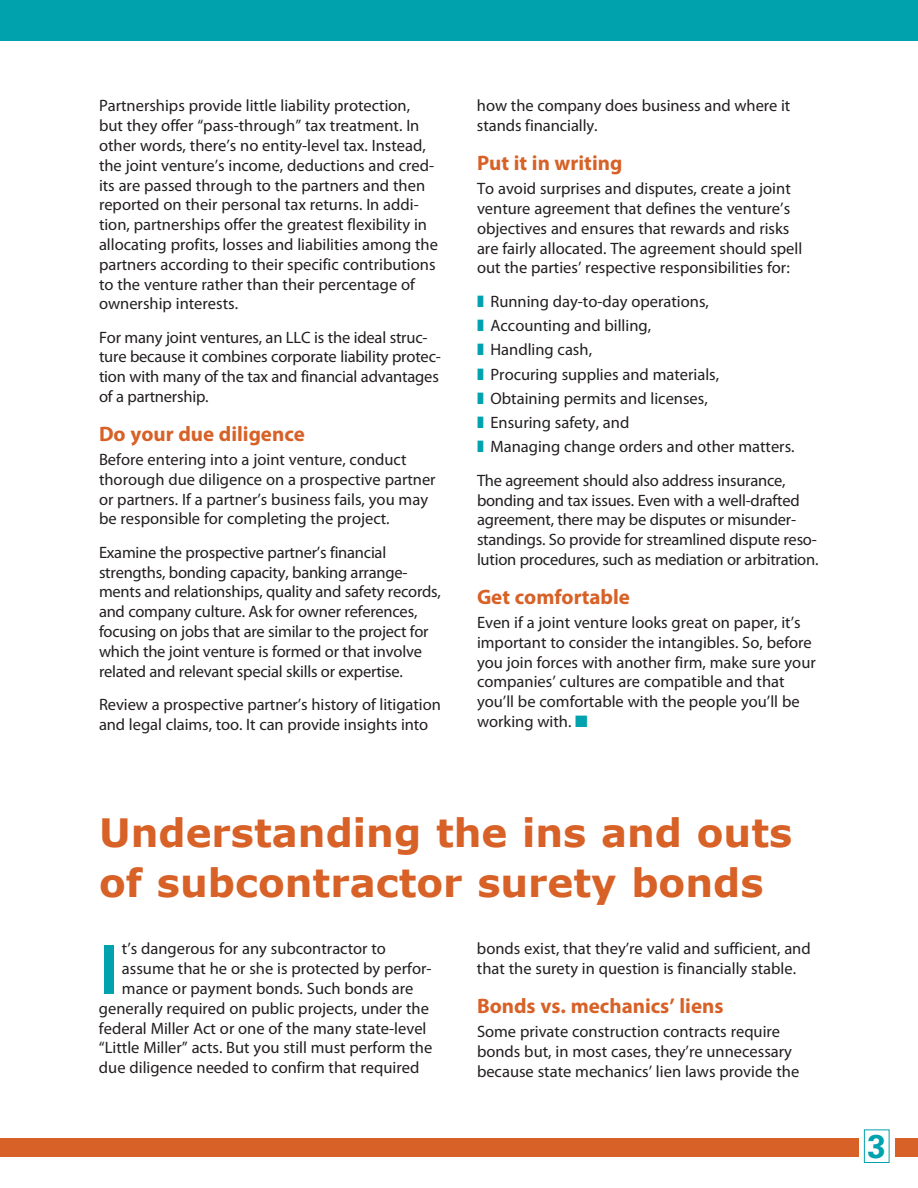
<style>
.page{position:relative;width:918px;height:1188px;background:#fff}
.page>*{position:absolute;margin:0;border:0;box-sizing:border-box;transform-origin:0 0}
.First_paragraph{font:700 69.9px "Frutiger LT Std";color:#00a2ae}
.Headlines{font:700 39px/49.5px "Verdana";color:#d76126}
.t1{font:700 33px "Univers LT Std";color:#00a2ae}
.Subhead{font:700 21px "Myriad Pro";color:#d76126}
.Body{font:16.5px/19.8px "Myriad Pro";color:#231f20}
.First_paragraph-2{font:16.5px/19.8px "Myriad Pro";color:#231f20}
.Body_bullets{font:16.5px "Myriad Pro";color:#231f20}
.s1{color:#00a2ae}
</style>
<div class="page">
<div style="left:0;top:1138px;width:918px;height:18px;background:#d76126"></div>
<div style="left:859px;top:1134px;width:36px;height:28px;background:#fff"></div>
<div style="left:864px;top:1130px;width:25px;height:33px;border:1px solid #00a2ae"></div>
<div style="left:0;top:0;width:918px;height:40px;background:#00a2ae"></div>
<p class="Body" style="left:99px;top:96px;width:340px">Partnerships provide little liability protection, but they offer “pass-through” tax treatment. In other words, there’s no entity-level tax. Instead, the joint venture’s income, deductions and cred&shy;its are passed through to the partners and then reported on their personal tax returns. In addi&shy;tion, partnerships offer the greatest flexibility in allocating profits, losses and liabilities among the partners according to their specific contributions to the venture rather than their percentage of ownership interests.</p>
<p class="Body" style="left:99px;top:328px;width:343px">For many joint ventures, an LLC is the ideal struc&shy;ture because it combines corporate liability protec&shy;tion with many of the tax and financial advantages of a partnership.</p>
<p class="Subhead" style="left:99px;top:422px;width:207px">Do your due diligence</p>
<p class="Body" style="left:99px;top:450px;width:338px">Before entering into a joint venture, conduct thorough due diligence on a prospective partner or partners. If a partner’s business fails, you may be responsible for completing the project.</p>
<p class="Body" style="left:99px;top:543px;width:344px">Examine the prospective partner’s financial strengths, bonding capacity, banking arrange&shy;ments and relationships, quality and safety records, and company culture. Ask for owner references, focusing on jobs that are similar to the project for which the joint venture is formed or that involve related and relevant special skills or expertise.</p>
<p class="Body" style="left:99px;top:695px;width:343px">Review a prospective partner’s history of litigation and legal claims, too. It can provide insights into</p>
<p class="Body" style="left:477px;top:96px;width:315px">how the company does business and where it stands financially.</p>
<p class="Subhead" style="left:477px;top:151px;width:147px">Put it in writing</p>
<p class="Body" style="left:477px;top:179px;width:327px">To avoid surprises and disputes, create a joint venture agreement that defines the venture’s objectives and ensures that rewards and risks are fairly allocated. The agreement should spell out the parties’ respective responsibilities for:</p>
<p class="Body_bullets" style="left:490px;top:292px;width:220px">Running day-to-day operations,</p>
<p class="Body_bullets" style="left:490px;top:316px;width:162px">Accounting and billing,</p>
<p class="Body_bullets" style="left:490px;top:341px;width:103px">Handling cash,</p>
<p class="Body_bullets" style="left:490px;top:365px;width:230px">Procuring supplies and materials,</p>
<p class="Body_bullets" style="left:490px;top:389px;width:219px">Obtaining permits and licenses,</p>
<p class="Body_bullets" style="left:490px;top:414px;width:140px">Ensuring safety, and</p>
<p class="Body_bullets" style="left:490px;top:438px;width:306px">Managing change orders and other matters.</p>
<p class="Body" style="left:477px;top:471px;width:343px">The agreement should also address insurance, bonding and tax issues. Even with a well-drafted agreement, there may be disputes or misunder&shy;standings. So provide for streamlined dispute reso&shy;lution procedures, such as mediation or arbitration.</p>
<p class="Subhead" style="left:477px;top:585px;width:154px">Get comfortable</p>
<p class="Body" style="left:477px;top:613px;width:340px">Even if a joint venture looks great on paper, it’s important to consider the intangibles. So, before you join forces with another firm, make sure your companies’ cultures are compatible and that you’ll be comfortable with the people you’ll be working with. <span class="s1">■</span></p>
<p class="Headlines" style="left:99px;top:808px;width:695px">Understanding the ins and outs of subcontractor surety bonds</p>
<p class="First_paragraph" style="left:99px;top:929px;width:21px">I</p>
<p class="First_paragraph-2" style="left:122px;top:939px;width:266px">t’s dangerous for any subcontractor to</p>
<p class="First_paragraph-2" style="left:122px;top:959px;width:311px">assume that he or she is protected by perfor-</p>
<p class="First_paragraph-2" style="left:122px;top:979px;width:293px">mance or payment bonds. Such bonds are</p>
<p class="First_paragraph-2" style="left:99px;top:999px;width:332px">generally required on public projects, under the</p>
<p class="First_paragraph-2" style="left:99px;top:1018px;width:329px">federal Miller Act or one of the many state-level</p>
<p class="First_paragraph-2" style="left:99px;top:1038px;width:335px">“Little Miller” acts. But you still must perform the</p>
<p class="First_paragraph-2" style="left:99px;top:1058px;width:322px">due diligence needed to confirm that required</p>
<p class="First_paragraph-2" style="left:477px;top:939px;width:335px">bonds exist, that they’re valid and sufficient, and that the surety in question is financially stable.</p>
<p class="Subhead" style="left:477px;top:994px;width:248px">Bonds vs. mechanics’ liens</p>
<p class="Body" style="left:477px;top:1022px;width:324px">Some private construction contracts require bonds but, in most cases, they’re unnecessary because state mechanics’ lien laws provide the</p>
<p class="t1" style="left:868px;top:1127px;width:20px">3</p>
</div>
